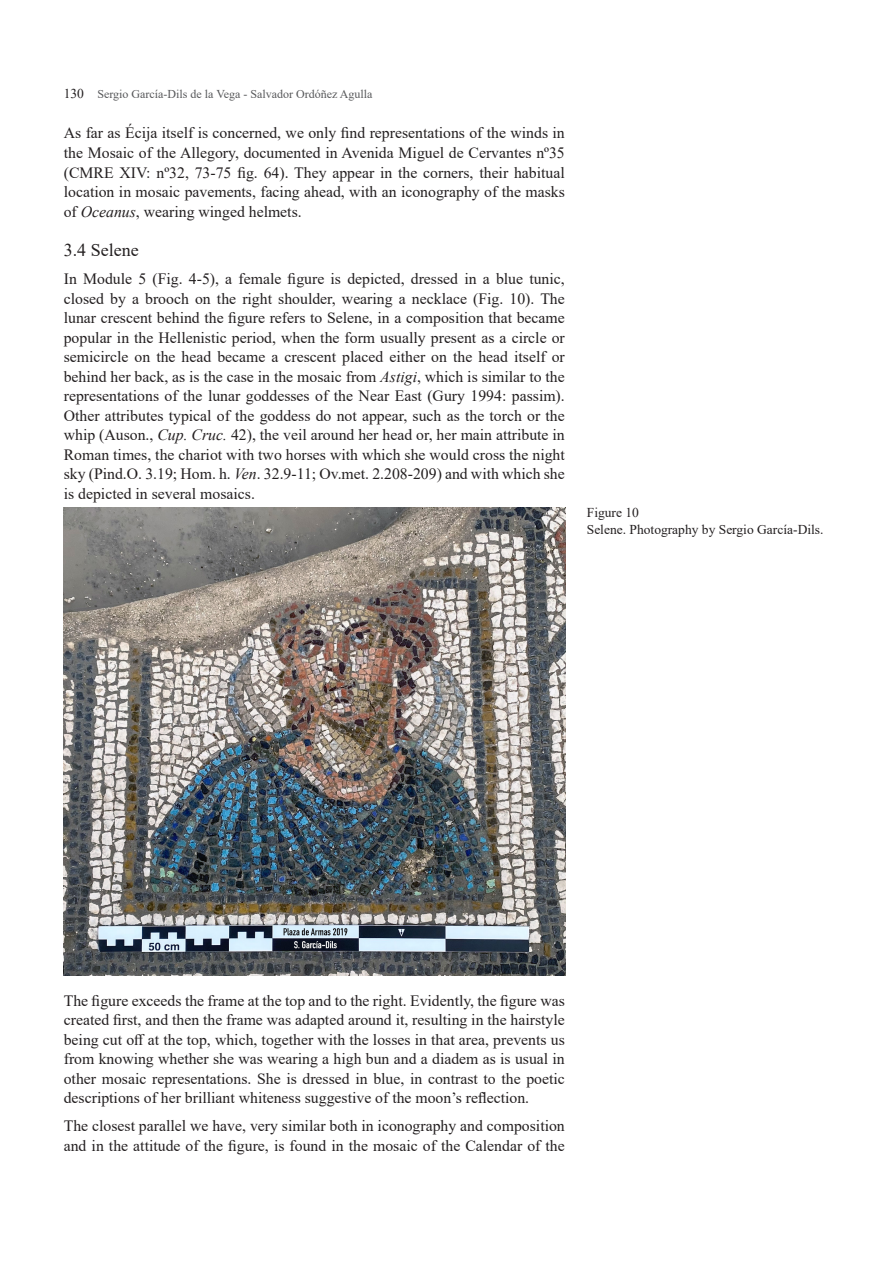
<style>
.page{position:relative;width:893px;height:1263px;background:#fff}
.page>*{position:absolute;margin:0;border:0;box-sizing:border-box;transform-origin:0 0}
.JMR_Arabaşlık_2{font:18px "Times New Roman";color:#231f20}
.JMR_Metin{font:15.75px/19.5px "Times New Roman";color:#231f20;text-align:justify}
.JMR_Resimaltı{font:13.5px "Times New Roman";color:#231f20}
.t1{font:12px "Times New Roman";color:#57585a}
.s1{font-size:13.5px;color:#231f20}
.s2{font-style:italic}
</style>
<div class="page">
<img style="left:64px;top:508px;width:502px;height:468px">
<p class="t1" style="left:64px;top:85px;width:310px"><span class="s1">130</span> Sergio García-Dils de la Vega - Salvador Ordóñez Agulla</p>
<p class="JMR_Metin" style="left:64px;top:123px;width:503px">As far as Écija itself is concerned, we only find representations of the winds in the Mosaic of the Allegory, documented in Avenida Miguel de Cervantes nº35 (CMRE XIV: nº32, 73-75 fig. 64). They appear in the corners, their habitual location in mosaic pavements, facing ahead, with an iconography of the masks of <span class="s2">Oceanus</span>, wearing winged helmets.</p>
<p class="JMR_Arabaşlık_2" style="left:64px;top:237px;width:76px">3.4 Selene</p>
<p class="JMR_Metin" style="left:64px;top:268px;width:503px">In Module 5 (Fig. 4-5), a female figure is depicted, dressed in a blue tunic, closed by a brooch on the right shoulder, wearing a necklace (Fig. 10). The lunar crescent behind the figure refers to Selene, in a composition that became popular in the Hellenistic period, when the form usually present as a circle or semicircle on the head became a crescent placed either on the head itself or behind her back, as is the case in the mosaic from <span class="s2">Astigi</span>, which is similar to the representations of the lunar goddesses of the Near East (Gury 1994: passim).<br>Other attributes typical of the goddess do not appear, such as the torch or the whip (Auson., <span class="s2">Cup. Cruc.</span> 42), the veil around her head or, her main attribute in Roman times, the chariot with two horses with which she would cross the night sky (Pind.O. 3.19; Hom. h. <span class="s2">Ven</span>. 32.9-11; Ov.met. 2.208-209) and with which she is depicted in several mosaics.</p>
<p class="JMR_Resimaltı" style="left:587px;top:503px;width:54px">Figure 10</p>
<p class="JMR_Resimaltı" style="left:587px;top:519px;width:238px">Selene. Photography by Sergio García-Dils.</p>
<p class="JMR_Metin" style="left:64px;top:990px;width:503px">The figure exceeds the frame at the top and to the right. Evidently, the figure was created first, and then the frame was adapted around it, resulting in the hairstyle being cut off at the top, which, together with the losses in that area, prevents us from knowing whether she was wearing a high bun and a diadem as is usual in other mosaic representations. She is dressed in blue, in contrast to the poetic descriptions of her brilliant whiteness suggestive of the moon’s reflection.</p>
<p class="JMR_Metin" style="left:64px;top:1115px;width:503px">The closest parallel we have, very similar both in iconography and composition and in the attitude of the figure, is found in the mosaic of the Calendar of the</p>
</div>
